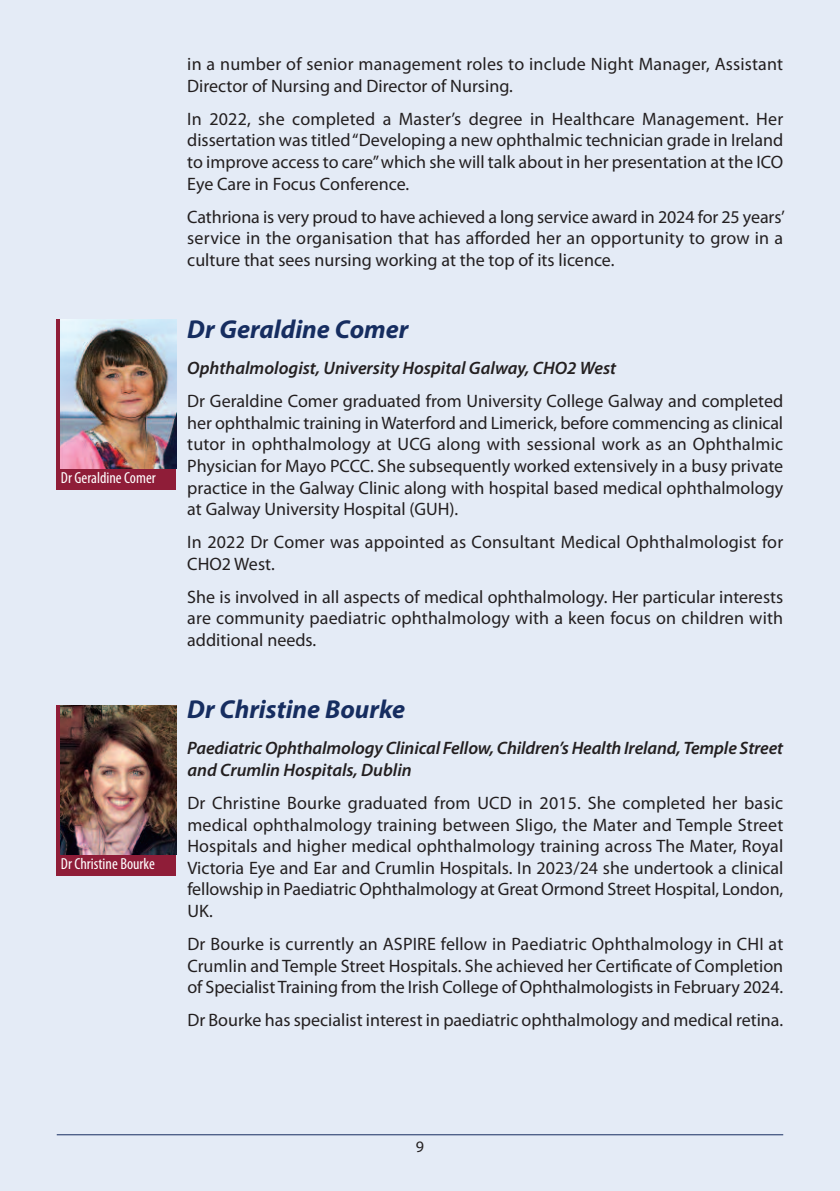
<style>
.page{position:relative;width:840px;height:1191px;background:#fff}
.page>*{position:absolute;margin:0;border:0;box-sizing:border-box;transform-origin:0 0}
.t1{font:italic 700 26px "Myriad Pro";color:#162d60}
.t2{font:18px/21.6px "Myriad Pro";color:#231f20;text-align:justify}
.t3{font:italic 600 18px/21.6px "Myriad Pro";letter-spacing:-.005em;color:#231f20}
.t4{font:condensed 16px "Myriad Pro";color:#fff}
.t5{font:16px "Myriad Pro";color:#231f20}
</style>
<div class="page">
<div style="left:0;top:0;width:839px;height:1191px;background:#e4ebf6"></div>
<hr style="left:57px;top:1134px;width:725px;height:1px;background:#162d60">
<div style="left:57px;top:319px;width:119px;height:170px;background:#8f1d38"></div>
<img style="left:60px;top:320px;width:116px;height:148px">
<div style="left:57px;top:705px;width:119px;height:170px;background:#8f1d38"></div>
<img style="left:60px;top:705px;width:116px;height:149px">
<p class="t4" style="left:61px;top:472px;width:96px">Dr Geraldine Comer</p>
<p class="t4" style="left:61px;top:858px;width:95px">Dr Christine Bourke</p>
<p class="t2" style="left:187px;top:55px;width:597px">in a number of senior management roles to include Night Manager, Assistant<br>Director of Nursing and Director of Nursing.</p>
<p class="t2" style="left:187px;top:109px;width:597px">In 2022, she completed a Master’s degree in Healthcare Management. Her dissertation was titled“Developing a new ophthalmic technician grade in Ireland to improve access to care”which she will talk about in her presentation at the ICO Eye Care in Focus Conference.</p>
<p class="t2" style="left:187px;top:207px;width:598px">Cathriona is very proud to have achieved a long service award in 2024 for 25 years’ service in the organisation that has afforded her an opportunity to grow in a culture that sees nursing working at the top of its licence.</p>
<h1 class="t1" style="left:187px;top:319px;width:223px">Dr Geraldine Comer</h1>
<p class="t3" style="left:187px;top:359px;width:430px">Ophthalmologist, University Hospital Galway, CHO2 West</p>
<p class="t2" style="left:187px;top:392px;width:597px">Dr Geraldine Comer graduated from University College Galway and completed her ophthalmic training inWaterford and Limerick, before commencing as clinical tutor in ophthalmology at UCG along with sessional work as an Ophthalmic Physician for Mayo PCCC. She subsequently worked extensively in a busy private practice in the Galway Clinic along with hospital based medical ophthalmology at Galway University Hospital (GUH).</p>
<p class="t2" style="left:187px;top:533px;width:597px">In 2022 Dr Comer was appointed as Consultant Medical Ophthalmologist for<br>CHO2 West.</p>
<p class="t2" style="left:187px;top:587px;width:597px">She is involved in all aspects of medical ophthalmology. Her particular interests are community paediatric ophthalmology with a keen focus on children with additional needs.</p>
<h1 class="t1" style="left:187px;top:699px;width:219px">Dr Christine Bourke</h1>
<p class="t3" style="left:187px;top:739px;width:597px">Paediatric Ophthalmology Clinical Fellow, Children’s Health Ireland, Temple Street and Crumlin Hospitals, Dublin</p>
<p class="t2" style="left:187px;top:793px;width:597px">Dr Christine Bourke graduated from UCD in 2015. She completed her basic medical ophthalmology training between Sligo, the Mater and Temple Street Hospitals and higher medical ophthalmology training across The Mater, Royal Victoria Eye and Ear and Crumlin Hospitals. In 2023/24 she undertook a clinical fellowship in Paediatric Ophthalmology at Great Ormond Street Hospital, London, UK.</p>
<p class="t2" style="left:187px;top:934px;width:597px">Dr Bourke is currently an ASPIRE fellow in Paediatric Ophthalmology in CHI at Crumlin and Temple Street Hospitals. She achieved her Certificate of Completion of Specialist Training from the Irish College of Ophthalmologists in February 2024.</p>
<p class="t2" style="left:187px;top:1010px;width:597px">Dr Bourke has specialist interest in paediatric ophthalmology and medical retina.</p>
<p class="t5" style="left:415px;top:1141px;width:10px">9</p>
</div>
